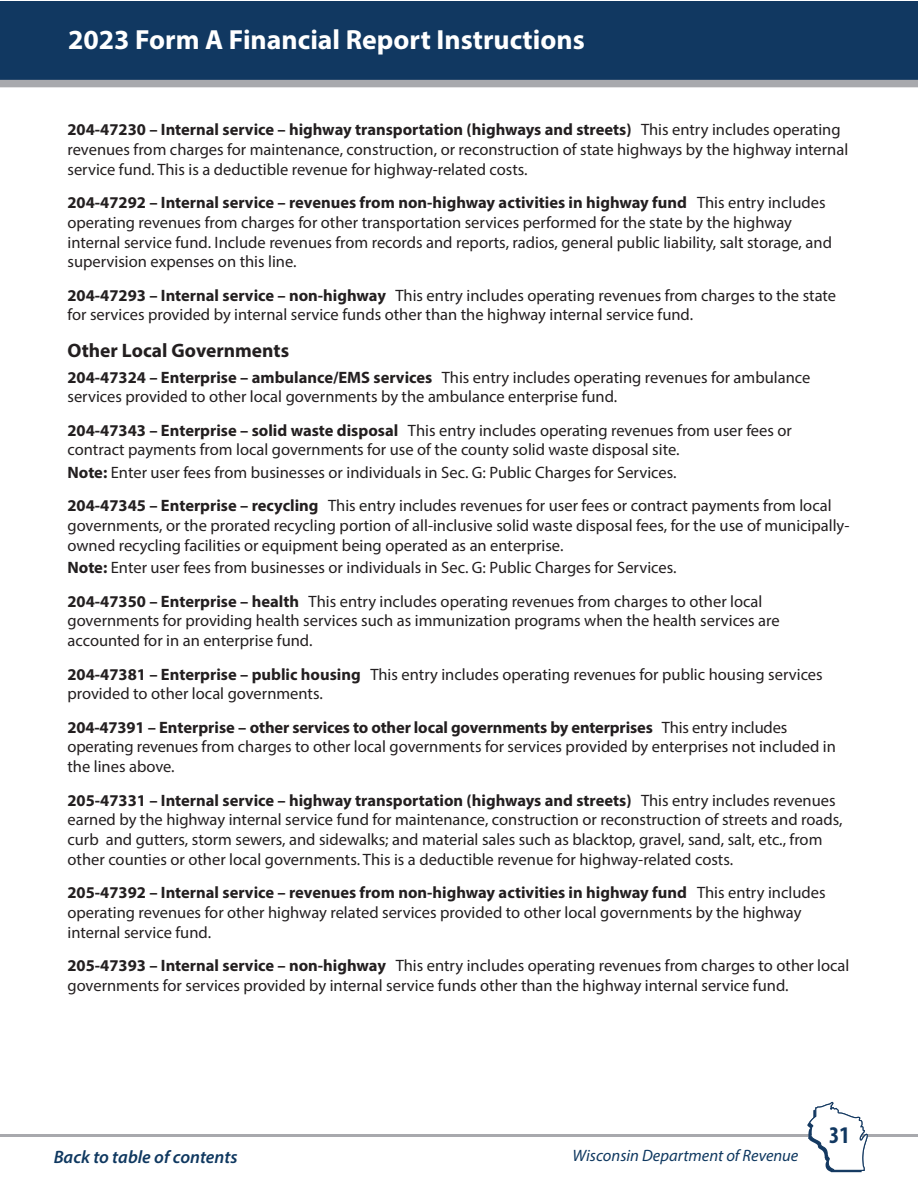
<style>
.page{position:relative;width:918px;height:1188px;background:#fff}
.page>*{position:absolute;margin:0;border:0;box-sizing:border-box;transform-origin:0 0}
.t1{font:700 27.75px "Myriad Pro";color:#fff}
.t2{font:700 condensed 24px "Myriad Pro";color:#113861}
.Heading_-_13_pt_black{font:700 19.5px "Myriad Pro";color:#231f20}
.t3{font:italic 600 18px "Myriad Pro";color:#0f3860}
.t4{font:16.5px/19.8px "Myriad Pro";color:#231f20}
.t5{font:italic 16.5px "Myriad Pro";color:#0f3860}
.s1{font-weight:700}
</style>
<div class="page">
<div style="left:1px;top:1px;width:917px;height:86px;background:#113861"></div>
<div style="left:0;top:80px;width:918px;height:7px;background:#a8a9ad"></div>
<hr style="left:0;top:1134px;width:918px;height:3px;background:#a8a9ad">
<svg style="left:807px;top:1101px;width:61px;height:71px"></svg>
<h1 class="t1" style="left:68px;top:22px;width:518px">2023 Form A Financial Report Instructions</h1>
<p class="t4" style="left:68px;top:119px;width:782px"><span class="s1">204-47230 – Internal service – highway transportation (highways and streets)</span> This entry includes operating revenues from charges for maintenance, construction, or reconstruction of state highways by the highway internal service fund. This is a deductible revenue for highway-related costs.</p>
<p class="t4" style="left:68px;top:192px;width:766px"><span class="s1">204-47292 – Internal service – revenues from non-highway activities in highway fund</span> This entry includes operating revenues from charges for other transportation services performed for the state by the highway internal service fund. Include revenues from records and reports, radios, general public liability, salt storage, and supervision expenses on this line.</p>
<p class="t4" style="left:68px;top:285px;width:770px"><span class="s1">204-47293 – Internal service – non-highway</span> This entry includes operating revenues from charges to the state for services provided by internal service funds other than the highway internal service fund.</p>
<p class="Heading_-_13_pt_black" style="left:68px;top:338px;width:223px">Other Local Governments</p>
<p class="t4" style="left:68px;top:367px;width:744px"><span class="s1">204-47324 – Enterprise – ambulance/EMS services</span> This entry includes operating revenues for ambulance services provided to other local governments by the ambulance enterprise fund.</p>
<p class="t4" style="left:68px;top:420px;width:726px"><span class="s1">204-47343 – Enterprise – solid waste disposal</span> This entry includes operating revenues from user fees or contract payments from local governments for use of the county solid waste disposal site.</p>
<p class="t4" style="left:68px;top:462px;width:609px"><span class="s1">Note:</span> Enter user fees from businesses or individuals in Sec. G: Public Charges for Services.</p>
<p class="t4" style="left:68px;top:496px;width:783px"><span class="s1">204-47345 – Enterprise – recycling</span> This entry includes revenues for user fees or contract payments from local governments, or the prorated recycling portion of all-inclusive solid waste disposal fees, for the use of municipally&shy;owned recycling facilities or equipment being operated as an enterprise.</p>
<p class="t4" style="left:68px;top:558px;width:609px"><span class="s1">Note:</span> Enter user fees from businesses or individuals in Sec. G: Public Charges for Services.</p>
<p class="t4" style="left:68px;top:591px;width:714px"><span class="s1">204-47350 – Enterprise – health</span> This entry includes operating revenues from charges to other local governments for providing health services such as immunization programs when the health services are accounted for in an enterprise fund.</p>
<p class="t4" style="left:68px;top:664px;width:757px"><span class="s1">204-47381 – Enterprise – public housing</span> This entry includes operating revenues for public housing services provided to other local governments.</p>
<p class="t4" style="left:68px;top:717px;width:770px"><span class="s1">204-47391 – Enterprise – other services to other local governments by enterprises</span> This entry includes operating revenues from charges to other local governments for services provided by enterprises not included in the lines above.</p>
<p class="t4" style="left:68px;top:790px;width:777px"><span class="s1">205-47331 – Internal service – highway transportation (highways and streets)</span> This entry includes revenues earned by the highway internal service fund for maintenance, construction or reconstruction of streets and roads, curb and gutters, storm sewers, and sidewalks; and material sales such as blacktop, gravel, sand, salt, etc., from other counties or other local governments. This is a deductible revenue for highway-related costs.</p>
<p class="t4" style="left:68px;top:883px;width:760px"><span class="s1">205-47392 – Internal service – revenues from non-highway activities in highway fund</span> This entry includes operating revenues for other highway related services provided to other local governments by the highway internal service fund.</p>
<p class="t4" style="left:68px;top:955px;width:784px"><span class="s1">205-47393 – Internal service – non-highway</span> This entry includes operating revenues from charges to other local governments for services provided by internal service funds other than the highway internal service fund.</p>
<p class="t3" style="left:54px;top:1145px;width:185px">Back to table of contents</p>
<p class="t5" style="left:573px;top:1145px;width:227px">Wisconsin Department of Revenue</p>
<h2 class="t2" style="left:829px;top:1120px;width:22px">31</h2>
</div>
